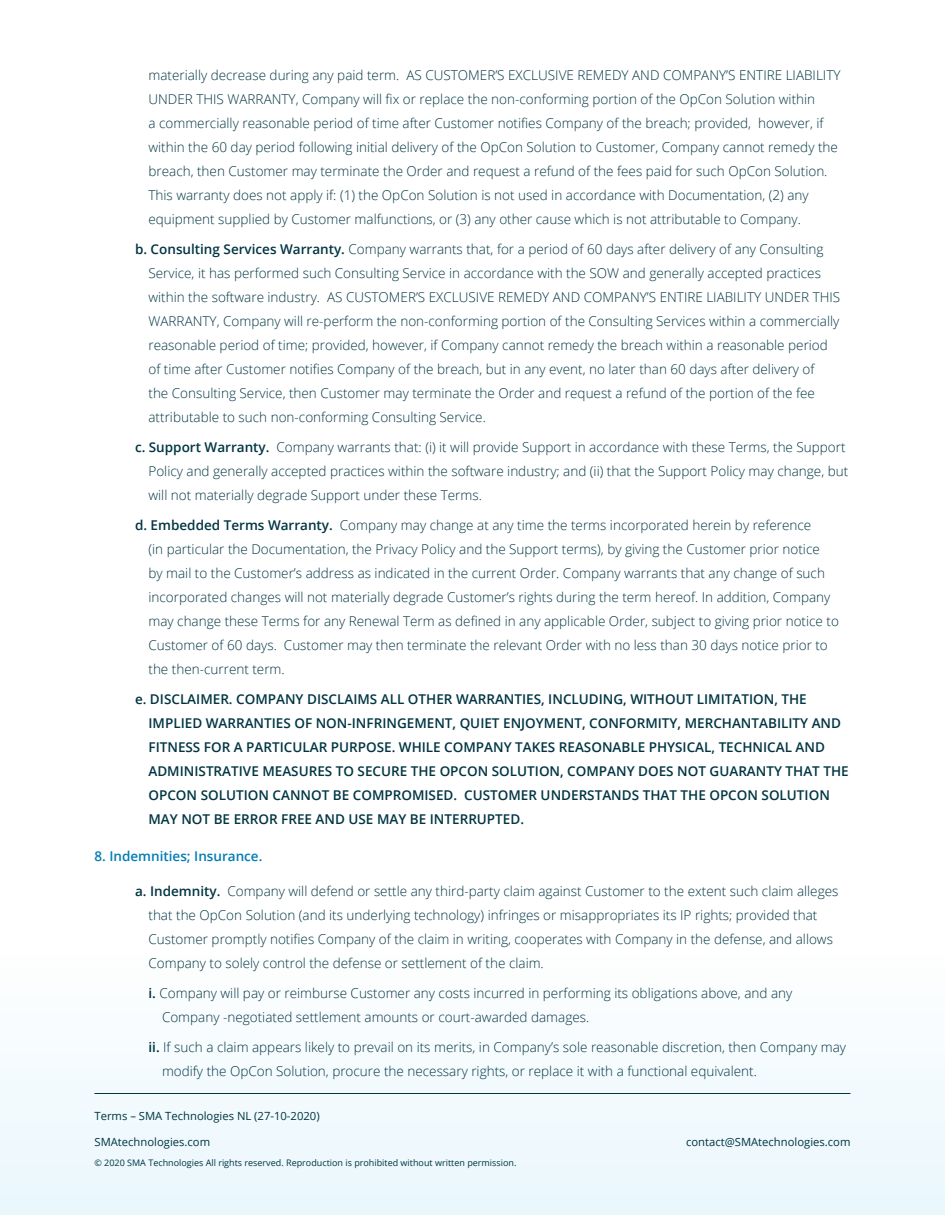
<style>
.page{position:relative;width:945px;height:1215px;background:#fff}
.page>*{position:absolute;margin:0;border:0;box-sizing:border-box;transform-origin:0 0}
.t1{font:300 13.5px/24px "Open Sans";color:#003543}
.t2{font:600 13.5px/24px "Open Sans";color:#003543}
.t3{font:600 13.5px "Open Sans";color:#007db5}
.t4{font:11.25px "Open Sans";color:#003543}
.t5{font:9px "Open Sans";color:#003543}
.s1{font-weight:600}
</style>
<div class="page">
<div style="left:0;top:806px;width:945px;height:409px;background:linear-gradient(to right,#f8fcfe,#f8fcfe)"></div>
<hr style="left:94px;top:1093px;width:756px;height:1px;background:#003543">
<p class="t1" style="left:148px;top:62px;width:694px">materially decrease during any paid term. AS CUSTOMER’S EXCLUSIVE REMEDY AND COMPANY’S ENTIRE LIABILITY UNDER THIS WARRANTY, Company will fix or replace the non-conforming portion of the OpCon Solution within<br>a commercially reasonable period of time after Customer notifies Company of the breach; provided, however, if within the 60 day period following initial delivery of the OpCon Solution to Customer, Company cannot remedy the breach, then Customer may terminate the Order and request a refund of the fees paid for such OpCon Solution.<br>This warranty does not apply if: (1) the OpCon Solution is not used in accordance with Documentation, (2) any equipment supplied by Customer malfunctions, or (3) any other cause which is not attributable to Company.</p>
<p class="t1" style="left:148px;top:236px;width:693px;text-indent:-14px"><span class="s1">b. Consulting Services Warranty.</span> Company warrants that, for a period of 60 days after delivery of any Consulting Service, it has performed such Consulting Service in accordance with the SOW and generally accepted practices within the software industry. AS CUSTOMER’S EXCLUSIVE REMEDY AND COMPANY’S ENTIRE LIABILITY UNDER THIS WARRANTY, Company will re-perform the non-conforming portion of the Consulting Services within a commercially reasonable period of time; provided, however, if Company cannot remedy the breach within a reasonable period of time after Customer notifies Company of the breach, but in any event, no later than 60 days after delivery of<br>the Consulting Service, then Customer may terminate the Order and request a refund of the portion of the fee attributable to such non-conforming Consulting Service.</p>
<p class="t1" style="left:148px;top:434px;width:701px;text-indent:-14px"><span class="s1">c. Support Warranty.</span> Company warrants that: (i) it will provide Support in accordance with these Terms, the Support<br>Policy and generally accepted practices within the software industry; and (ii) that the Support Policy may change, but will not materially degrade Support under these Terms.</p>
<p class="t1" style="left:148px;top:512px;width:692px;text-indent:-14px"><span class="s1">d. Embedded Terms Warranty.</span> Company may change at any time the terms incorporated herein by reference<br>(in particular the Documentation, the Privacy Policy and the Support terms), by giving the Customer prior notice<br>by mail to the Customer’s address as indicated in the current Order. Company warrants that any change of such incorporated changes will not materially degrade Customer’s rights during the term hereof. In addition, Company may change these Terms for any Renewal Term as defined in any applicable Order, subject to giving prior notice to Customer of 60 days. Customer may then terminate the relevant Order with no less than 30 days notice prior to the then-current term.</p>
<p class="t2" style="left:148px;top:686px;width:702px;text-indent:-14px">e. DISCLAIMER. COMPANY DISCLAIMS ALL OTHER WARRANTIES, INCLUDING, WITHOUT LIMITATION, THE IMPLIED WARRANTIES OF NON-INFRINGEMENT, QUIET ENJOYMENT, CONFORMITY, MERCHANTABILITY AND FITNESS FOR A PARTICULAR PURPOSE. WHILE COMPANY TAKES REASONABLE PHYSICAL, TECHNICAL AND ADMINISTRATIVE MEASURES TO SECURE THE OPCON SOLUTION, COMPANY DOES NOT GUARANTY THAT THE OPCON SOLUTION CANNOT BE COMPROMISED. CUSTOMER UNDERSTANDS THAT THE OPCON SOLUTION MAY NOT BE ERROR FREE AND USE MAY BE INTERRUPTED.</p>
<p class="t3" style="left:94px;top:847px;width:169px">8. Indemnities; Insurance.</p>
<p class="t1" style="left:148px;top:878px;width:691px;text-indent:-14px"><span class="s1">a. Indemnity.</span> Company will defend or settle any third-party claim against Customer to the extent such claim alleges that the OpCon Solution (and its underlying technology) infringes or misappropriates its IP rights; provided that Customer promptly notifies Company of the claim in writing, cooperates with Company in the defense, and allows Company to solely control the defense or settlement of the claim.</p>
<p class="t1" style="left:162px;top:980px;width:632px;text-indent:-14px"><span class="s1">i.</span> Company will pay or reimburse Customer any costs incurred in performing its obligations above, and any<br>Company -negotiated settlement amounts or court-awarded damages.</p>
<p class="t1" style="left:162px;top:1034px;width:686px;text-indent:-14px"><span class="s1">ii.</span> If such a claim appears likely to prevail on its merits, in Company’s sole reasonable discretion, then Company may modify the OpCon Solution, procure the necessary rights, or replace it with a functional equivalent.</p>
<p class="t4" style="left:94px;top:1108px;width:227px">Terms – SMA Technologies NL (27-10-2020)</p>
<p class="t4" style="left:94px;top:1134px;width:117px">SMAtechnologies.com</p>
<p class="t5" style="left:94px;top:1156px;width:423px">© 2020 SMA Technologies All rights reserved. Reproduction is prohibited without written permission.</p>
<p class="t4" style="left:686px;top:1134px;width:166px">contact@SMAtechnologies.com</p>
</div>
